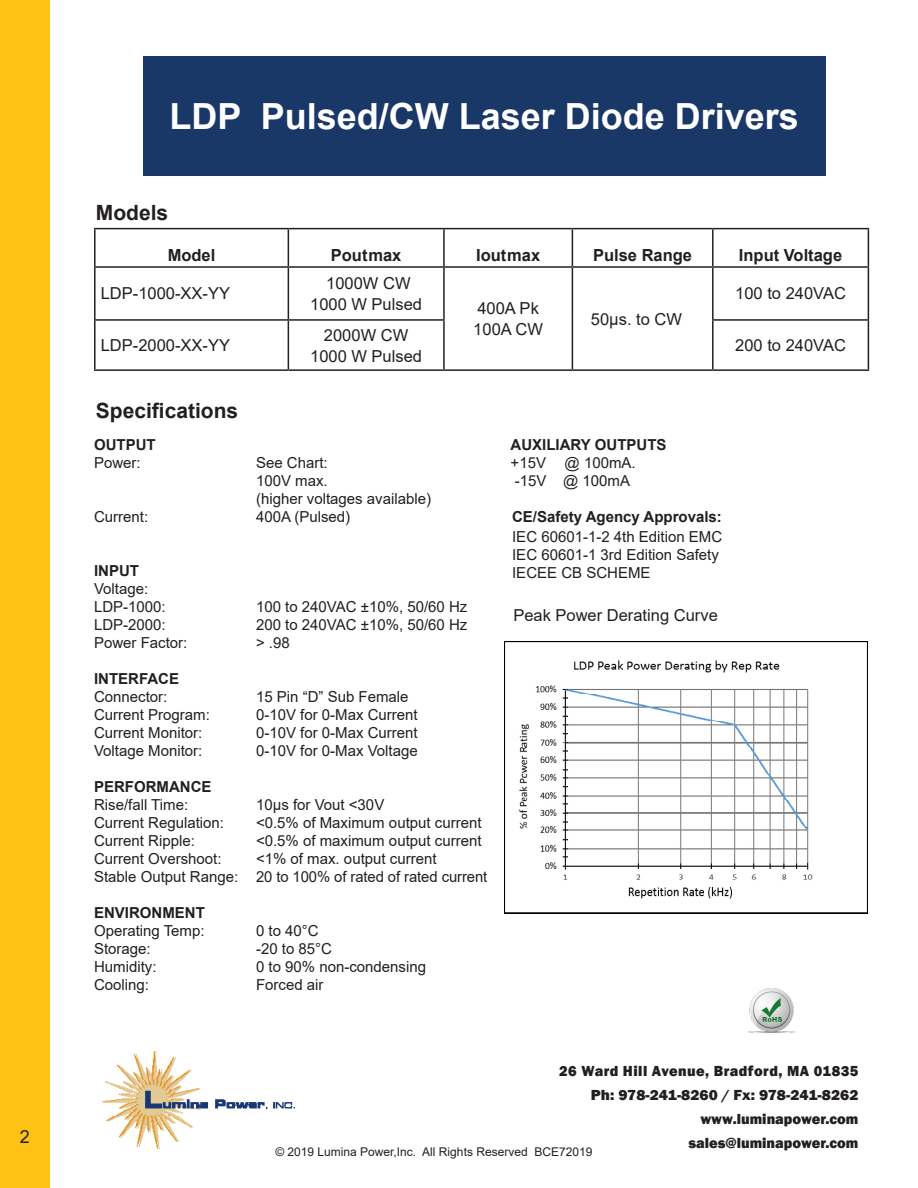
<style>
.page{position:relative;width:918px;height:1188px;background:#fff}
.page>*{position:absolute;margin:0;border:0;box-sizing:border-box;transform-origin:0 0}
.t1{font:700 36px "Arial";color:#fff}
.t2{font:700 21px "Arial";color:#231f20}
.t3{font:18px "Arial";color:#231f20}
.t4{font:700 16.65px "Arial";color:#231f20}
.t5{font:16.5px "Arial";color:#231f20}
.t6{font:15.15px "Arial";color:#231f20}
.t7{font:700 15.15px "Arial";color:#231f20}
.t8{font:800 15px/24px "Franklin Gothic";color:#231f20;text-align:right}
.t9{font:12px "Arial";color:#231f20}
</style>
<div class="page">
<div style="left:0;top:0;width:50px;height:1188px;background:#fec214"></div>
<div style="left:143px;top:56px;width:682px;height:120px;background:#1a3867"></div>
<img style="left:103px;top:1052px;width:192px;height:96px">
<div style="left:275px;top:1144px;width:325px;height:15px;background:#fff"></div>
<hr style="left:94px;top:228px;width:194px;height:1px;background:#231f20">
<hr style="left:94px;top:229px;width:2px;height:37px;background:#231f20">
<hr style="left:288px;top:228px;width:156px;height:1px;background:#231f20">
<hr style="left:288px;top:229px;width:1px;height:37px;background:#231f20">
<hr style="left:444px;top:228px;width:128px;height:1px;background:#231f20">
<hr style="left:443px;top:229px;width:2px;height:37px;background:#231f20">
<hr style="left:572px;top:228px;width:141px;height:1px;background:#231f20">
<hr style="left:572px;top:229px;width:1px;height:37px;background:#231f20">
<hr style="left:713px;top:228px;width:156px;height:1px;background:#231f20">
<hr style="left:712px;top:229px;width:2px;height:37px;background:#231f20">
<hr style="left:868px;top:229px;width:1px;height:37px;background:#231f20">
<hr style="left:94px;top:266px;width:194px;height:2px;background:#231f20">
<hr style="left:94px;top:268px;width:2px;height:51px;background:#231f20">
<hr style="left:288px;top:266px;width:156px;height:2px;background:#231f20">
<hr style="left:288px;top:268px;width:1px;height:51px;background:#231f20">
<hr style="left:444px;top:266px;width:128px;height:2px;background:#231f20">
<hr style="left:443px;top:268px;width:2px;height:51px;background:#231f20">
<hr style="left:572px;top:266px;width:141px;height:2px;background:#231f20">
<hr style="left:572px;top:268px;width:1px;height:52px;background:#231f20">
<hr style="left:713px;top:266px;width:156px;height:2px;background:#231f20">
<hr style="left:712px;top:268px;width:2px;height:51px;background:#231f20">
<hr style="left:868px;top:268px;width:1px;height:51px;background:#231f20">
<hr style="left:94px;top:319px;width:194px;height:2px;background:#231f20">
<hr style="left:94px;top:321px;width:2px;height:48px;background:#231f20">
<hr style="left:288px;top:319px;width:157px;height:2px;background:#231f20">
<hr style="left:288px;top:321px;width:1px;height:48px;background:#231f20">
<hr style="left:443px;top:321px;width:2px;height:48px;background:#231f20">
<hr style="left:572px;top:320px;width:1px;height:49px;background:#231f20">
<hr style="left:712px;top:319px;width:157px;height:2px;background:#231f20">
<hr style="left:712px;top:321px;width:2px;height:48px;background:#231f20">
<hr style="left:868px;top:321px;width:1px;height:48px;background:#231f20">
<hr style="left:94px;top:369px;width:194px;height:2px;background:#231f20">
<hr style="left:288px;top:369px;width:156px;height:2px;background:#231f20">
<hr style="left:444px;top:369px;width:128px;height:2px;background:#231f20">
<hr style="left:572px;top:369px;width:141px;height:2px;background:#231f20">
<hr style="left:713px;top:369px;width:156px;height:2px;background:#231f20">
<img style="left:748px;top:988px;width:47px;height:45px">
<img style="left:505px;top:642px;width:363px;height:272px">
<p class="t3" style="left:20px;top:1124px;width:12px">2</p>
<h1 class="t1" style="left:169px;top:91px;width:631px">LDP Pulsed/CW Laser Diode Drivers</h1>
<p class="t2" style="left:96px;top:198px;width:74px">Models</p>
<p class="t4" style="left:168px;top:243px;width:49px">Model</p>
<p class="t4" style="left:331px;top:243px;width:72px">Poutmax</p>
<p class="t4" style="left:476px;top:243px;width:66px">Ioutmax</p>
<p class="t4" style="left:593px;top:243px;width:101px">Pulse Range</p>
<p class="t4" style="left:739px;top:243px;width:105px">Input Voltage</p>
<p class="t5" style="left:101px;top:282px;width:131px">LDP-1000-XX-YY</p>
<p class="t5" style="left:326px;top:272px;width:86px">1000W CW</p>
<p class="t5" style="left:310px;top:293px;width:113px">1000 W Pulsed</p>
<p class="t5" style="left:477px;top:297px;width:63px">400A Pk</p>
<p class="t5" style="left:473px;top:318px;width:71px">100A CW</p>
<p class="t5" style="left:735px;top:282px;width:112px">100 to 240VAC</p>
<p class="t5" style="left:591px;top:307px;width:93px">50µs. to CW</p>
<p class="t5" style="left:324px;top:323px;width:86px">2000W CW</p>
<p class="t5" style="left:310px;top:344px;width:113px">1000 W Pulsed</p>
<p class="t5" style="left:735px;top:334px;width:112px">200 to 240VAC</p>
<p class="t5" style="left:101px;top:334px;width:131px">LDP-2000-XX-YY</p>
<p class="t2" style="left:96px;top:396px;width:144px">Specifications</p>
<p class="t7" style="left:94px;top:434px;width:63px">OUTPUT</p>
<p class="t6" style="left:94px;top:452px;width:48px">Power:</p>
<p class="t6" style="left:256px;top:452px;width:73px">See Chart:</p>
<p class="t6" style="left:256px;top:470px;width:73px">100V max.</p>
<p class="t6" style="left:256px;top:488px;width:177px">(higher voltages available)</p>
<p class="t6" style="left:94px;top:506px;width:56px">Current:</p>
<p class="t6" style="left:256px;top:506px;width:96px">400A (Pulsed)</p>
<p class="t7" style="left:94px;top:560px;width:47px">INPUT</p>
<p class="t6" style="left:94px;top:578px;width:56px">Voltage:</p>
<p class="t6" style="left:94px;top:596px;width:73px">LDP-1000:</p>
<p class="t6" style="left:256px;top:596px;width:213px">100 to 240VAC ±10%, 50/60 Hz</p>
<p class="t6" style="left:94px;top:614px;width:73px">LDP-2000:</p>
<p class="t6" style="left:256px;top:614px;width:213px">200 to 240VAC ±10%, 50/60 Hz</p>
<p class="t6" style="left:94px;top:632px;width:95px">Power Factor:</p>
<p class="t6" style="left:256px;top:632px;width:35px">&gt; .98</p>
<p class="t7" style="left:94px;top:668px;width:87px">INTERFACE</p>
<p class="t6" style="left:94px;top:686px;width:75px">Connector:</p>
<p class="t6" style="left:256px;top:686px;width:154px">15 Pin “D” Sub Female</p>
<p class="t6" style="left:94px;top:704px;width:117px">Current Program:</p>
<p class="t6" style="left:256px;top:704px;width:163px">0-10V for 0-Max Current</p>
<p class="t6" style="left:94px;top:722px;width:110px">Current Monitor:</p>
<p class="t6" style="left:256px;top:722px;width:163px">0-10V for 0-Max Current</p>
<p class="t6" style="left:94px;top:740px;width:110px">Voltage Monitor:</p>
<p class="t6" style="left:256px;top:740px;width:163px">0-10V for 0-Max Voltage</p>
<p class="t7" style="left:94px;top:776px;width:119px">PERFORMANCE</p>
<p class="t6" style="left:94px;top:794px;width:96px">Rise/fall Time:</p>
<p class="t6" style="left:256px;top:794px;width:130px">10µs for Vout &lt;30V</p>
<p class="t6" style="left:94px;top:812px;width:132px">Current Regulation:</p>
<p class="t6" style="left:256px;top:812px;width:227px">&lt;0.5% of Maximum output current</p>
<p class="t6" style="left:94px;top:830px;width:102px">Current Ripple:</p>
<p class="t6" style="left:256px;top:830px;width:227px">&lt;0.5% of maximum output current</p>
<p class="t6" style="left:94px;top:848px;width:129px">Current Overshoot:</p>
<p class="t6" style="left:256px;top:848px;width:182px">&lt;1% of max. output current</p>
<p class="t6" style="left:94px;top:866px;width:395px">Stable Output Range: 20 to 100% of rated of rated current</p>
<p class="t7" style="left:94px;top:902px;width:112px">ENVIRONMENT</p>
<p class="t6" style="left:94px;top:920px;width:112px">Operating Temp:</p>
<p class="t6" style="left:256px;top:920px;width:64px">0 to 40°C</p>
<p class="t6" style="left:94px;top:938px;width:58px">Storage:</p>
<p class="t6" style="left:256px;top:938px;width:78px">-20 to 85°C</p>
<p class="t6" style="left:94px;top:956px;width:64px">Humidity:</p>
<p class="t6" style="left:256px;top:956px;width:172px">0 to 90% non-condensing</p>
<p class="t6" style="left:94px;top:974px;width:57px">Cooling:</p>
<p class="t6" style="left:256px;top:974px;width:69px">Forced air</p>
<p class="t7" style="left:511px;top:434px;width:157px">AUXILIARY OUTPUTS</p>
<p class="t6" style="left:511px;top:452px;width:127px">+15V @ 100mA.</p>
<p class="t6" style="left:515px;top:470px;width:117px">-15V @ 100mA</p>
<p class="t7" style="left:512px;top:506px;width:211px">CE/Safety Agency Approvals:</p>
<p class="t6" style="left:512px;top:526px;width:212px">IEC 60601-1-2 4th Edition EMC</p>
<p class="t6" style="left:512px;top:544px;width:208px">IEC 60601-1 3rd Edition Safety</p>
<p class="t6" style="left:512px;top:562px;width:140px">IECEE CB SCHEME</p>
<p class="t5" style="left:513px;top:604px;width:206px">Peak Power Derating Curve</p>
<p class="t8" style="left:559px;top:1059px;width:301px">26 Ward Hill Avenue, Bradford, MA 01835<br>Ph: 978-241-8260 / Fx: 978-241-8262 www.luminapower.com sales@luminapower.com</p>
<p class="t9" style="left:275px;top:1143px;width:318px">© 2019 Lumina Power,Inc. All Rights Reserved BCE72019</p>
</div>
